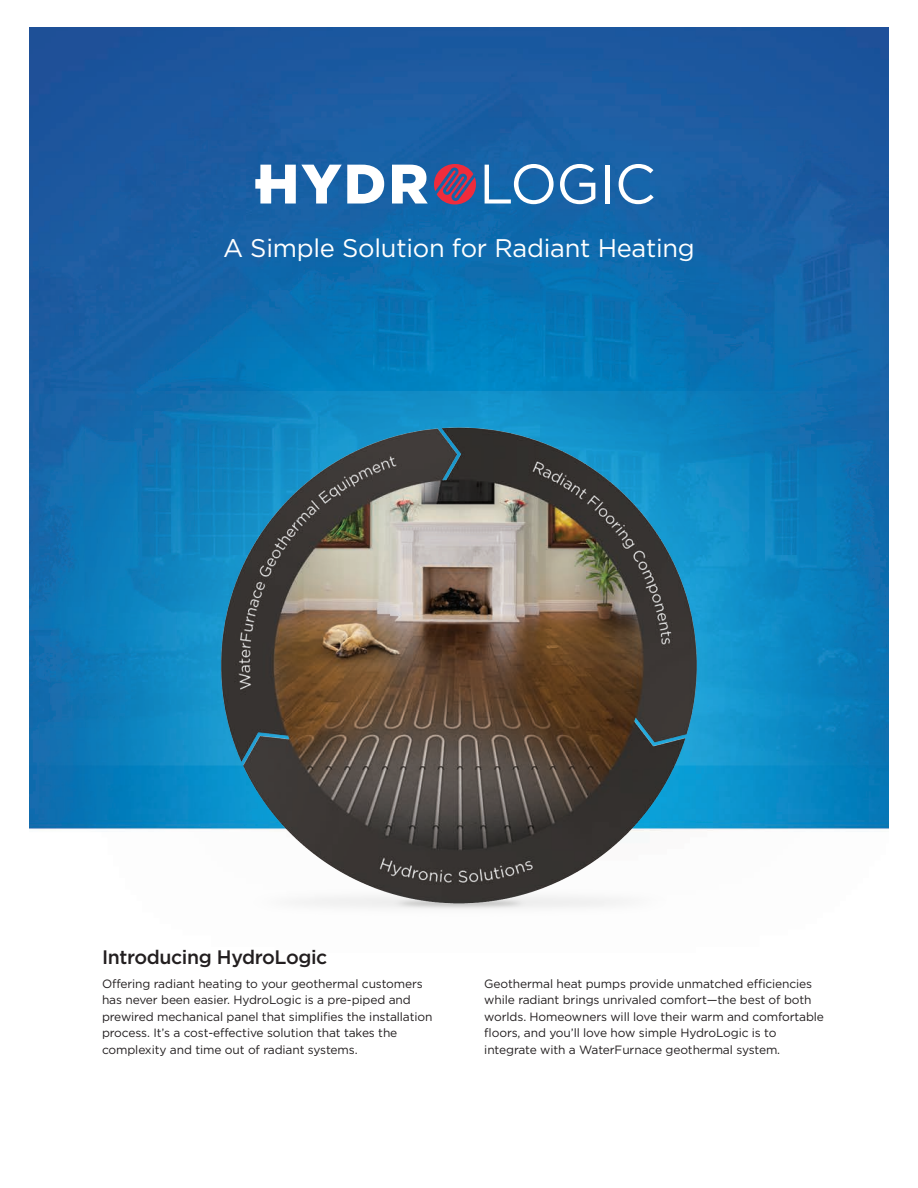
<style>
.page{position:relative;width:918px;height:1188px;background:#fff}
.page>*{position:absolute;margin:0;border:0;box-sizing:border-box;transform-origin:0 0}
.t1{font:25.5px "Gotham";letter-spacing:-.01em;color:#fff}
.t2{font:500 19.5px "Gotham";letter-spacing:-.02em;color:#231f20}
.t3{font:12px/16.5px "Gotham";letter-spacing:-.01em;color:#231f20}
</style>
<div class="page">
<img style="left:29px;top:27px;width:860px;height:365px">
<img style="left:29px;top:392px;width:860px;height:517px">
<svg style="left:485px;top:164px;width:69px;height:40px"></svg>
<svg style="left:560px;top:164px;width:35px;height:40px"></svg>
<hr style="left:606px;top:165px;width:4px;height:39px;background:#fff">
<svg style="left:619px;top:164px;width:35px;height:40px"></svg>
<svg style="left:255px;top:165px;width:129px;height:39px"></svg>
<svg style="left:392px;top:165px;width:36px;height:39px"></svg>
<svg style="left:434px;top:164px;width:42px;height:40px;background:#89456d"></svg>
<p class="t1" style="left:223px;top:234px;width:473px">A Simple Solution for Radiant Heating</p>
<p class="t2" style="left:102px;top:946px;width:227px">Introducing HydroLogic</p>
<p class="t3" style="left:102px;top:975px;width:332px">Offering radiant heating to your geothermal customers has never been easier. HydroLogic is a pre-piped and prewired mechanical panel that simplifies the installation process. It’s a cost-effective solution that takes the complexity and time out of radiant systems.</p>
<p class="t3" style="left:484px;top:975px;width:341px">Geothermal heat pumps provide unmatched efficiencies while radiant brings unrivaled comfort—the best of both worlds. Homeowners will love their warm and comfortable floors, and you’ll love how simple HydroLogic is to integrate with a WaterFurnace geothermal system.</p>
</div>
